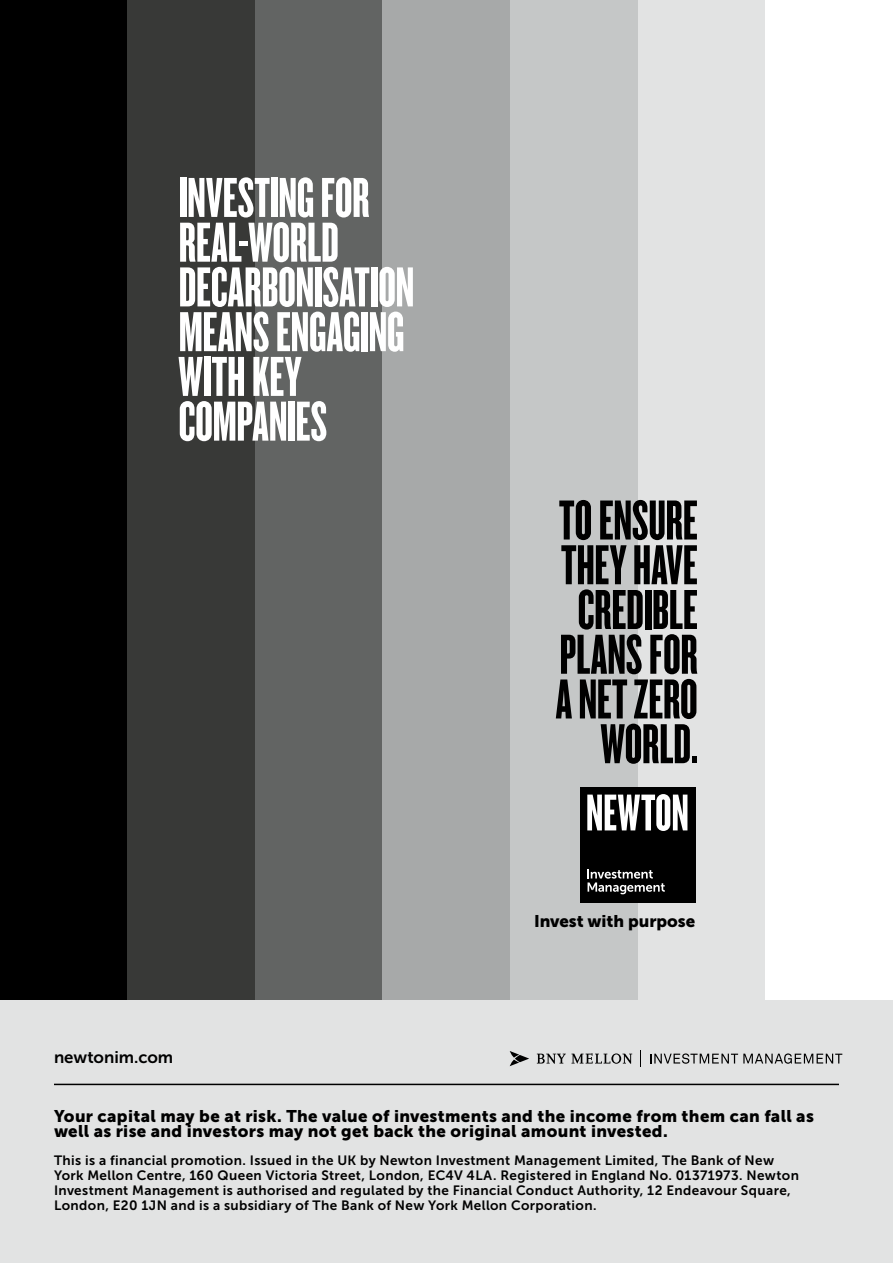
<style>
.page{position:relative;width:893px;height:1263px;background:#fff}
.page>*{position:absolute;margin:0;border:0;box-sizing:border-box;transform-origin:0 0}
.t1{font:58.5px/44.7px "Knockout 67 Full Bantamwt";color:#fff}
.t2{font:58.5px/44.7px "Knockout 67 Full Bantamwt";letter-spacing:-.005em;color:#000;text-align:right}
.t3{font:16.8px/15px "Museo Sans 900";letter-spacing:.015em;color:#000}
.t4{font:16.8px "Museo Sans 900";letter-spacing:-.005em;color:#000}
.t5{font:16.8px "Museo Sans 700";color:#000}
.t6{font:13.5px/15px "Museo Sans 700";letter-spacing:.03em;color:#000}
</style>
<div class="page">
<div style="left:0;top:991px;width:893px;height:272px;background:#e2e3e3"></div>
<div style="left:0;top:0;width:128px;height:999px;background:#000"></div>
<div style="left:255px;top:0;width:128px;height:999px;background:#626463"></div>
<div style="left:128px;top:0;width:127px;height:999px;background:#383937"></div>
<div style="left:383px;top:0;width:127px;height:999px;background:#a7a9a9"></div>
<div style="left:510px;top:0;width:128px;height:999px;background:#c5c7c7"></div>
<div style="left:638px;top:0;width:127px;height:999px;background:#e2e3e3"></div>
<div style="left:765px;top:0;width:128px;height:999px;background:#fff"></div>
<div style="left:580px;top:787px;width:115px;height:115px;background:#000"></div>
<svg style="left:587px;top:794px;width:100px;height:37px"></svg>
<svg style="left:588px;top:869px;width:77px;height:25px"></svg>
<hr style="left:54px;top:1084px;width:785px;height:1px;background:#000">
<svg style="left:650px;top:1053px;width:192px;height:11px"></svg>
<svg style="left:640px;top:1050px;width:1px;height:17px"></svg>
<svg style="left:510px;top:1051px;width:19px;height:15px"></svg>
<svg style="left:537px;top:1053px;width:95px;height:11px"></svg>
<h1 class="t1" style="left:179px;top:174px;width:237px">INVESTING FOR<br>REAL-WORLD<br>DECARBONISATION<br>MEANS ENGAGING<br>WITH KEY<br>COMPANIES</h1>
<p class="t5" style="left:54px;top:1047px;width:121px">newtonim.com</p>
<h1 class="t2" style="left:556px;top:496px;width:143px">TO ENSURE<br>THEY HAVE<br>CREDIBLE<br>PLANS FOR<br>A NET ZERO<br>WORLD.</h1>
<p class="t4" style="left:534px;top:911px;width:163px">Invest with purpose</p>
<p class="t3" style="left:54px;top:1108px;width:761px">Your capital may be at risk. The value of investments and the income from them can fall as well as rise and investors may not get back the original amount invested.</p>
<p class="t6" style="left:54px;top:1152px;width:746px">This is a financial promotion. Issued in the UK by Newton Investment Management Limited, The Bank of New York Mellon Centre, 160 Queen Victoria Street, London, EC4V 4LA. Registered in England No. 01371973. Newton Investment Management is authorised and regulated by the Financial Conduct Authority, 12 Endeavour Square, London, E20 1JN and is a subsidiary of The Bank of New York Mellon Corporation.</p>
</div>
